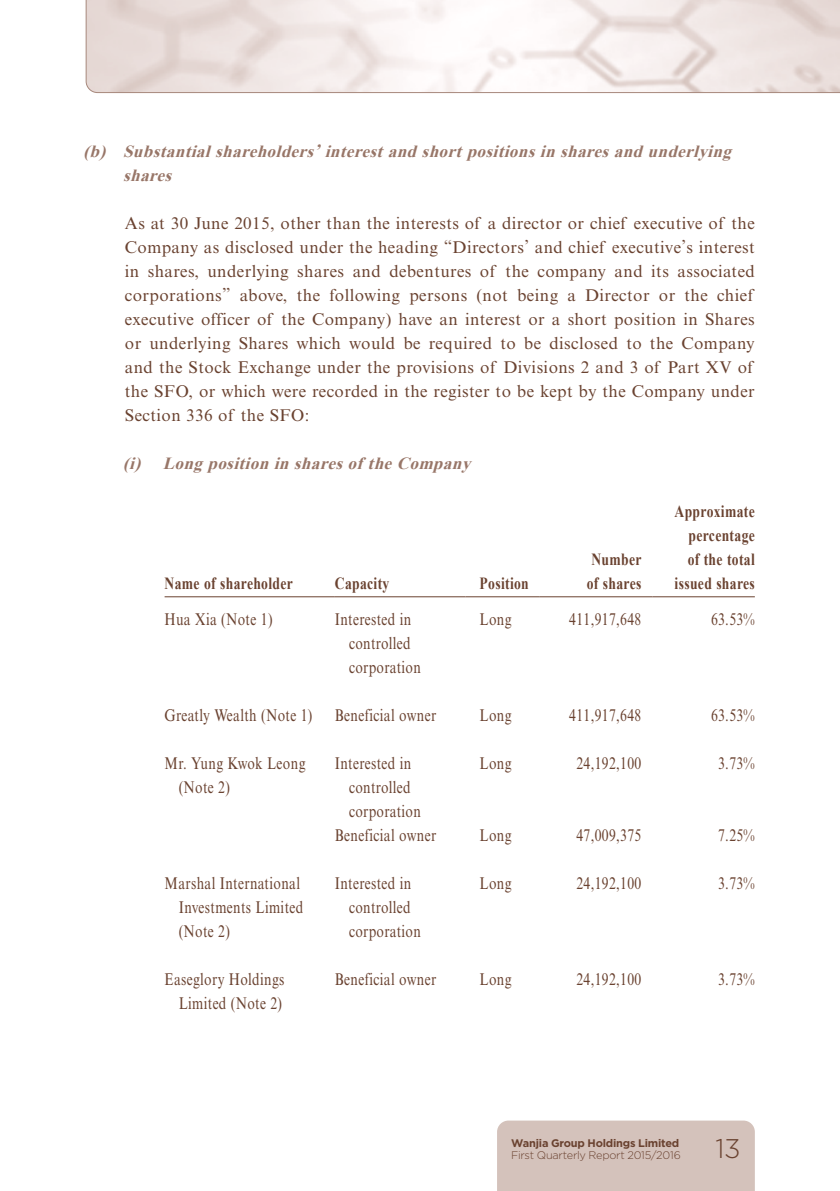
<style>
.page{position:relative;width:840px;height:1191px;background:#fff}
.page>*{position:absolute;margin:0;border:0;box-sizing:border-box;transform-origin:0 0}
.t1{font:300 27px "Gotham HTF";color:#6a4230}
.Body_Text{font:17px/24px "Times New Roman MT Std";letter-spacing:.025em;color:#6a4230;text-align:justify}
.Body_Text-2{font:17px/24px "Times New Roman MT Std";letter-spacing:.025em;color:#6a4230;scale:.8 1}
.Body_Text-3{font:700 17px "Times New Roman";letter-spacing:.025em;color:#6a4230;scale:.8 1}
.Heading_3{font:italic 700 17px/24px "Times New Roman";color:#987668}
.Heading_4{font:italic 700 17px "Times New Roman";color:#987668}
.t2{font:300 11px "Gotham HTF";letter-spacing:-.02em;color:#6a4230}
.t3{font:700 11px "Gotham HTF";letter-spacing:-.02em;color:#6a4230}
</style>
<div class="page">
<svg style="left:86px;top:0;width:753px;height:93px"></svg>
<div style="left:497px;top:1120px;width:257px;height:71px;background:#d4c2bb"></div>
<hr style="left:164px;top:596px;width:170px;height:1px;background:#6a4230">
<hr style="left:334px;top:596px;width:131px;height:1px;background:#6a4230">
<hr style="left:465px;top:596px;width:74px;height:1px;background:#6a4230">
<hr style="left:539px;top:596px;width:113px;height:1px;background:#6a4230">
<hr style="left:652px;top:596px;width:102px;height:1px;background:#6a4230">
<p class="Heading_3" style="left:123px;top:139px;width:615px;text-indent:-40px">(b) Substantial shareholders’ interest and short positions in shares and underlying shares</p>
<p class="Body_Text" style="left:125px;top:211px;width:631px">As at 30 June 2015, other than the interests of a director or chief executive of the Company as disclosed under the heading “Directors’ and chief executive’s interest in shares, underlying shares and debentures of the company and its associated corporations” above, the following persons (not being a Director or the chief executive officer of the Company) have an interest or a short position in Shares or underlying Shares which would be required to be disclosed to the Company and the Stock Exchange under the provisions of Divisions 2 and 3 of Part XV of the SFO, or which were recorded in the register to be kept by the Company under Section 336 of the SFO:</p>
<p class="Heading_4" style="left:123px;top:451px;width:354px">(i) Long position in shares of the Company</p>
<p class="Body_Text-3" style="left:164px;top:571px;width:162px">Name of shareholder</p>
<p class="Body_Text-3" style="left:334px;top:571px;width:70px">Capacity</p>
<p class="Body_Text-3" style="left:479px;top:571px;width:63px">Position</p>
<p class="Body_Text-3" style="left:591px;top:547px;width:64px">Number</p>
<p class="Body_Text-3" style="left:586px;top:571px;width:70px">of shares</p>
<p class="Body_Text-3" style="left:674px;top:499px;width:102px">Approximate</p>
<p class="Body_Text-3" style="left:688px;top:523px;width:84px">percentage</p>
<p class="Body_Text-3" style="left:687px;top:547px;width:85px">of the total</p>
<p class="Body_Text-3" style="left:674px;top:571px;width:102px">issued shares</p>
<p class="Body_Text-2" style="left:164px;top:607px;width:136px">Hua Xia (Note 1)</p>
<p class="Body_Text-2" style="left:349px;top:607px;width:91px;text-indent:-14px">Interested in controlled corporation</p>
<p class="Body_Text-2" style="left:479px;top:607px;width:41px">Long</p>
<p class="Body_Text-2" style="left:569px;top:607px;width:91px">411,917,648</p>
<p class="Body_Text-2" style="left:710px;top:607px;width:56px">63.53%</p>
<p class="Body_Text-2" style="left:164px;top:703px;width:186px">Greatly Wealth (Note 1)</p>
<p class="Body_Text-2" style="left:334px;top:703px;width:128px">Beneficial owner</p>
<p class="Body_Text-2" style="left:479px;top:703px;width:41px">Long</p>
<p class="Body_Text-2" style="left:569px;top:703px;width:91px">411,917,648</p>
<p class="Body_Text-2" style="left:710px;top:703px;width:56px">63.53%</p>
<p class="Body_Text-2" style="left:179px;top:751px;width:160px;text-indent:-14px">Mr. Yung Kwok Leong (Note 2)</p>
<p class="Body_Text-2" style="left:349px;top:751px;width:91px;text-indent:-14px">Interested in controlled corporation</p>
<p class="Body_Text-2" style="left:479px;top:751px;width:41px">Long</p>
<p class="Body_Text-2" style="left:576px;top:751px;width:83px">24,192,100</p>
<p class="Body_Text-2" style="left:717px;top:751px;width:47px">3.73%</p>
<p class="Body_Text-2" style="left:334px;top:823px;width:128px">Beneficial owner</p>
<p class="Body_Text-2" style="left:479px;top:823px;width:41px">Long</p>
<p class="Body_Text-2" style="left:576px;top:823px;width:83px">47,009,375</p>
<p class="Body_Text-2" style="left:717px;top:823px;width:47px">7.25%</p>
<p class="Body_Text-2" style="left:179px;top:871px;width:157px;text-indent:-14px">Marshal International<br>Investments Limited (Note 2)</p>
<p class="Body_Text-2" style="left:349px;top:871px;width:91px;text-indent:-14px">Interested in controlled corporation</p>
<p class="Body_Text-2" style="left:479px;top:871px;width:41px">Long</p>
<p class="Body_Text-2" style="left:576px;top:871px;width:83px">24,192,100</p>
<p class="Body_Text-2" style="left:717px;top:871px;width:47px">3.73%</p>
<p class="Body_Text-2" style="left:164px;top:967px;width:151px;text-align:right">Easeglory Holdings<br>Limited (Note 2)</p>
<p class="Body_Text-2" style="left:334px;top:967px;width:128px">Beneficial owner</p>
<p class="Body_Text-2" style="left:479px;top:967px;width:41px">Long</p>
<p class="Body_Text-2" style="left:576px;top:967px;width:83px">24,192,100</p>
<p class="Body_Text-2" style="left:717px;top:967px;width:47px">3.73%</p>
<p class="t3" style="left:511px;top:1136px;width:169px">Wanjia Group Holdings Limited</p>
<p class="t2" style="left:511px;top:1148px;width:171px">First Quarterly Report 2015/2016</p>
<h1 class="t1" style="left:715px;top:1134px;width:27px">13</h1>
</div>
